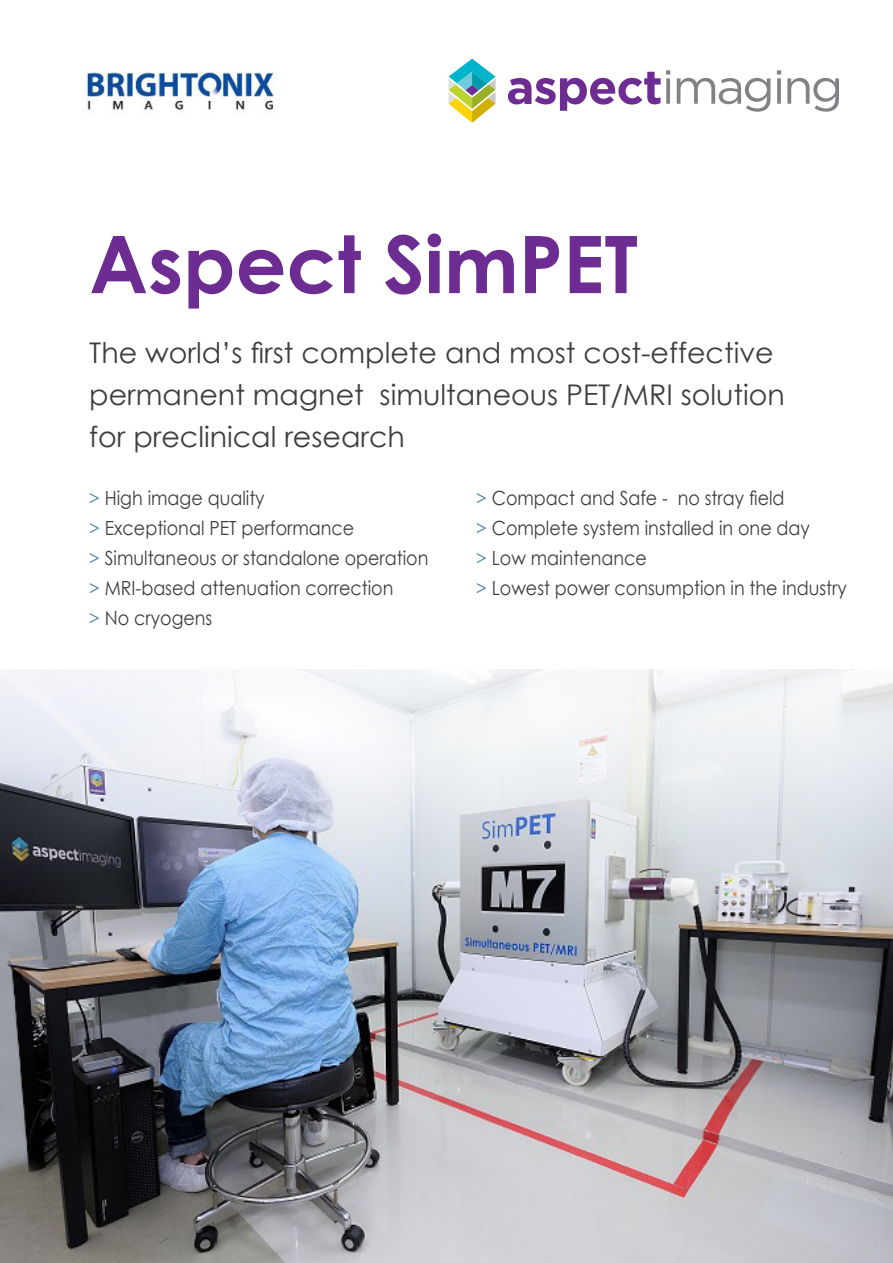
<style>
.page{position:relative;width:893px;height:1263px;background:#fff}
.page>*{position:absolute;margin:0;border:0;box-sizing:border-box;transform-origin:0 0}
.כותרת_קטנה{font:700 79.5px "Century Gothic";color:#6c2c91}
.t1{font:28.5px/42px "Century Gothic";color:#3e3e3f}
.t2{font:19.5px "Century Gothic";color:#3e3e3f;scale:.9 1}
.s1{color:#4f859e}
</style>
<div class="page">
<svg style="left:508px;top:70px;width:162px;height:41px"></svg>
<svg style="left:677px;top:78px;width:93px;height:34px"></svg>
<svg style="left:777px;top:78px;width:4px;height:26px"></svg>
<svg style="left:777px;top:70px;width:4px;height:5px"></svg>
<svg style="left:787px;top:78px;width:52px;height:34px"></svg>
<svg style="left:449px;top:59px;width:47px;height:64px"></svg>
<img style="left:83px;top:71px;width:194px;height:39px">
<img style="left:0;top:669px;width:893px;height:594px">
<p class="כותרת_קטנה" style="left:89px;top:204px;width:550px">Aspect SimPET</p>
<p class="t1" style="left:89px;top:331px;width:697px">The world’s first complete and most cost-effective permanent magnet simultaneous PET/MRI solution for preclinical research</p>
<p class="t2" style="left:89px;top:484px;width:196px"><span class="s1">&gt;</span> High image quality</p>
<p class="t2" style="left:89px;top:514px;width:296px"><span class="s1">&gt;</span> Exceptional PET performance</p>
<p class="t2" style="left:89px;top:544px;width:378px"><span class="s1">&gt;</span> Simultaneous or standalone operation</p>
<p class="t2" style="left:89px;top:574px;width:339px"><span class="s1">&gt;</span> MRI-based attenuation correction</p>
<p class="t2" style="left:89px;top:604px;width:138px"><span class="s1">&gt;</span> No cryogens</p>
<p class="t2" style="left:476px;top:484px;width:344px"><span class="s1">&gt;</span> Compact and Safe - no stray field</p>
<p class="t2" style="left:476px;top:514px;width:372px"><span class="s1">&gt;</span> Complete system installed in one day</p>
<p class="t2" style="left:476px;top:544px;width:191px"><span class="s1">&gt;</span> Low maintenance</p>
<p class="t2" style="left:476px;top:574px;width:413px"><span class="s1">&gt;</span> Lowest power consumption in the industry</p>
</div>
